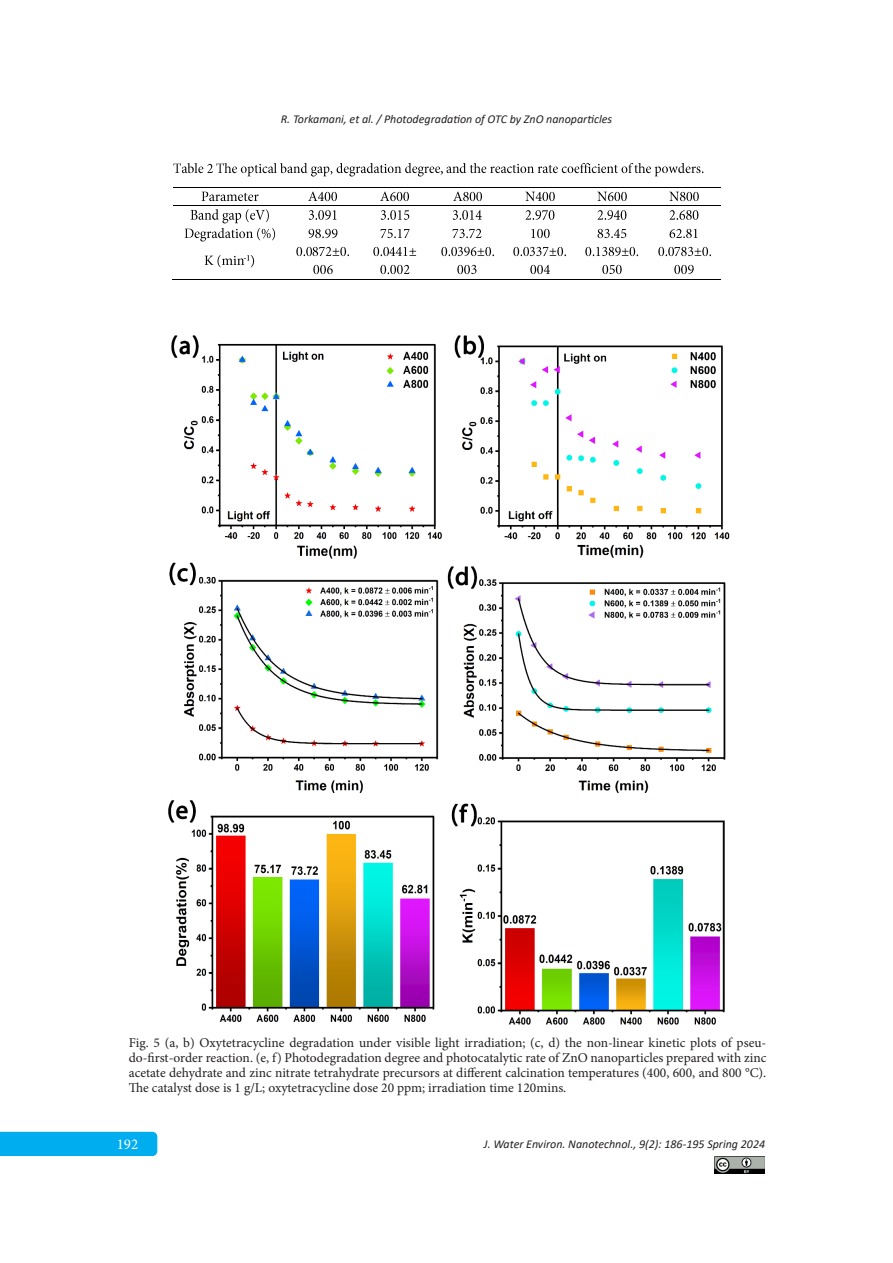
<style>
.page{position:relative;width:893px;height:1263px;background:#fff}
.page>*{position:absolute;margin:0;border:0;box-sizing:border-box;transform-origin:0 0}
.t1{font:15px "Minion Pro";color:#fff}
.t2{font:13.5px/15px "Minion Pro";color:#231f20;text-align:justify}
.t3{font:italic 12px "Calibri";color:#231f20}
</style>
<div class="page">
<div style="left:0;top:1132px;width:157px;height:24px;background:#00aeef"></div>
<img style="left:714px;top:1156px;width:51px;height:18px">
<img style="left:168px;top:335px;width:562px;height:690px">
<img style="left:173px;top:163px;width:40px;height:11px">
<img style="left:216px;top:163px;width:224px;height:14px">
<img style="left:440px;top:163px;width:195px;height:12px">
<img style="left:635px;top:163px;width:69px;height:14px">
<img style="left:202px;top:191px;width:62px;height:15px">
<img style="left:309px;top:191px;width:36px;height:15px">
<img style="left:381px;top:191px;width:36px;height:15px">
<img style="left:453px;top:191px;width:36px;height:48px">
<img style="left:525px;top:191px;width:37px;height:15px">
<img style="left:597px;top:191px;width:37px;height:15px">
<img style="left:670px;top:191px;width:37px;height:15px">
<hr style="left:173px;top:187px;width:114px;height:1px;background:#000">
<hr style="left:287px;top:187px;width:72px;height:1px;background:#000">
<hr style="left:359px;top:187px;width:72px;height:1px;background:#000">
<hr style="left:432px;top:187px;width:72px;height:1px;background:#000">
<hr style="left:504px;top:187px;width:72px;height:1px;background:#000">
<hr style="left:576px;top:187px;width:72px;height:1px;background:#000">
<hr style="left:649px;top:187px;width:72px;height:1px;background:#000">
<img style="left:191px;top:209px;width:78px;height:15px">
<img style="left:308px;top:210px;width:30px;height:29px">
<img style="left:381px;top:210px;width:29px;height:29px">
<img style="left:525px;top:210px;width:30px;height:10px">
<img style="left:597px;top:210px;width:30px;height:29px">
<img style="left:670px;top:210px;width:29px;height:29px">
<hr style="left:173px;top:206px;width:114px;height:1px;background:#000">
<hr style="left:287px;top:206px;width:72px;height:1px;background:#000">
<hr style="left:359px;top:206px;width:72px;height:1px;background:#000">
<hr style="left:432px;top:206px;width:72px;height:1px;background:#000">
<hr style="left:504px;top:206px;width:72px;height:1px;background:#000">
<hr style="left:576px;top:206px;width:72px;height:1px;background:#000">
<hr style="left:649px;top:206px;width:72px;height:1px;background:#000">
<img style="left:185px;top:228px;width:91px;height:14px">
<img style="left:531px;top:228px;width:19px;height:11px">
<img style="left:205px;top:255px;width:50px;height:13px">
<svg style="left:244px;top:255px;width:10px;height:8px"></svg>
<img style="left:296px;top:246px;width:16px;height:11px">
<img style="left:312px;top:246px;width:37px;height:11px">
<img style="left:313px;top:264px;width:20px;height:11px">
<img style="left:373px;top:246px;width:16px;height:11px">
<img style="left:389px;top:246px;width:28px;height:10px">
<img style="left:381px;top:264px;width:29px;height:11px">
<img style="left:441px;top:246px;width:16px;height:11px">
<img style="left:457px;top:246px;width:37px;height:11px">
<img style="left:458px;top:264px;width:19px;height:11px">
<img style="left:513px;top:246px;width:16px;height:11px">
<img style="left:529px;top:246px;width:37px;height:11px">
<img style="left:530px;top:264px;width:20px;height:11px">
<img style="left:586px;top:246px;width:9px;height:11px">
<img style="left:596px;top:246px;width:43px;height:11px">
<img style="left:602px;top:264px;width:20px;height:11px">
<img style="left:658px;top:246px;width:16px;height:11px">
<img style="left:674px;top:246px;width:37px;height:11px">
<img style="left:675px;top:264px;width:19px;height:11px">
<hr style="left:172px;top:279px;width:115px;height:1px;background:#000">
<hr style="left:286px;top:279px;width:73px;height:1px;background:#000">
<hr style="left:358px;top:279px;width:73px;height:1px;background:#000">
<hr style="left:431px;top:279px;width:73px;height:1px;background:#000">
<hr style="left:503px;top:279px;width:73px;height:1px;background:#000">
<hr style="left:575px;top:279px;width:73px;height:1px;background:#000">
<hr style="left:648px;top:279px;width:73px;height:1px;background:#000">
<p class="t3" style="left:281px;top:111px;width:333px">R. Torkamani, et al. / Photodegradation of OTC by ZnO nanoparticles</p>
<p class="t2" style="left:129px;top:1035px;width:639px">Fig. 5 (a, b) Oxytetracycline degradation under visible light irradiation; (c, d) the non-linear kinetic plots of pseu&shy;do-first-order reaction. (e, f) Photodegradation degree and photocatalytic rate of ZnO nanoparticles prepared with zinc acetate dehydrate and zinc nitrate tetrahydrate precursors at different calcination temperatures (400, 600, and 800 °C).<br>The catalyst dose is 1 g/L; oxytetracycline dose 20 ppm; irradiation time 120mins.</p>
<p class="t1" style="left:117px;top:1134px;width:23px">192</p>
<p class="t3" style="left:484px;top:1136px;width:283px">J. Water Environ. Nanotechnol., 9(2): 186-195 Spring 2024</p>
</div>
